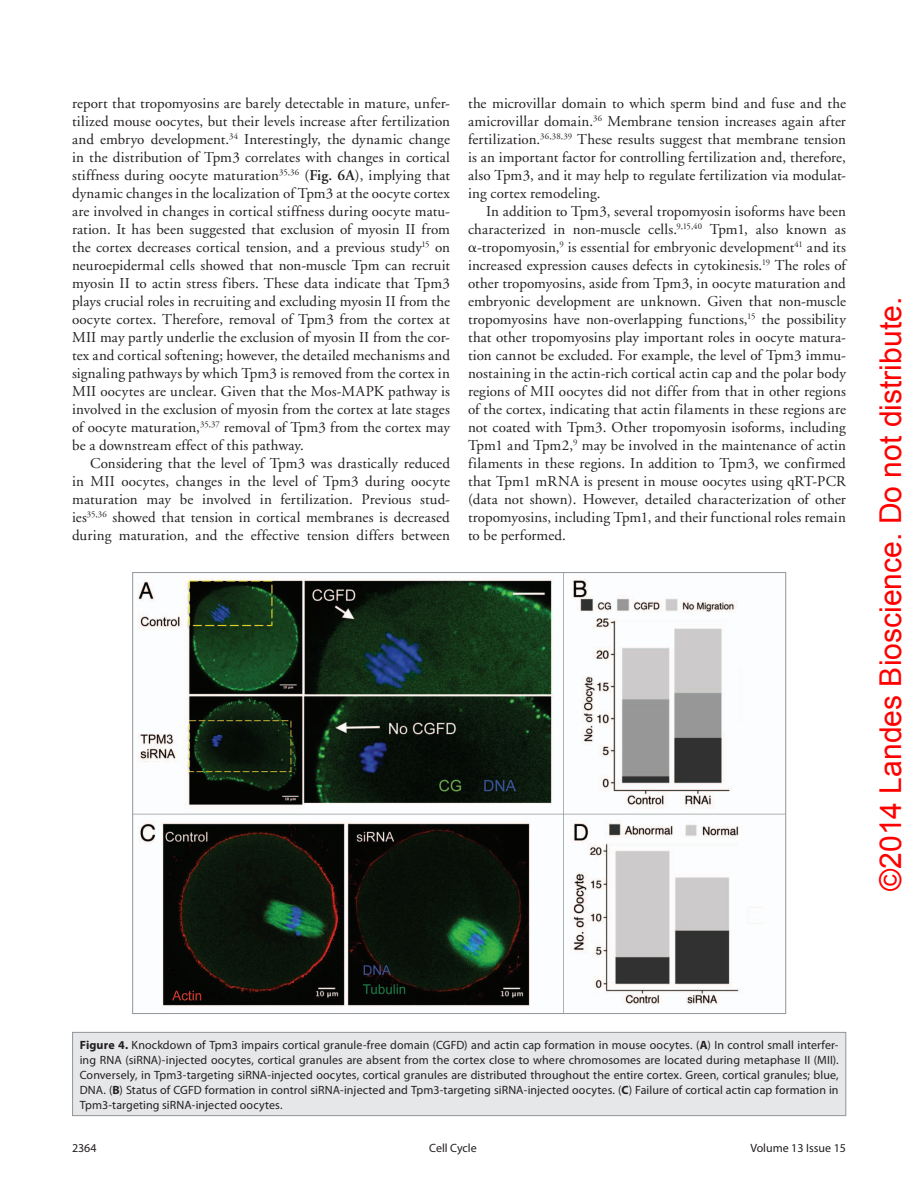
<style>
.page{position:relative;width:918px;height:1188px;background:#fff}
.page>*{position:absolute;margin:0;border:0;box-sizing:border-box;transform-origin:0 0}
.t1{font:30.15px "Arial";color:#f00}
.t2{font:15px/18px "Adobe Garamond";letter-spacing:.01em;color:#231f20;text-align:justify}
.t3{font:12px/15px "Myriad Pro";letter-spacing:.005em;color:#231f20;text-align:justify}
.s1{font-weight:600}
.s2{font-family:"Universal Std Greekw Math Pi"}
.s3{font-weight:700}
</style>
<div class="page">
<img style="left:134px;top:574px;width:650px;height:438px">
<div style="left:73px;top:1032px;width:773px;height:84px;background:#e6e7e9"></div>
<div style="left:72px;top:1032px;width:774px;height:84px;border:1px solid #939598"></div>
<p class="t2" style="left:72px;top:95px;width:380px">report that tropomyosins are barely detectable in mature, unfer&shy;tilized mouse oocytes, but their levels increase after fertilization and embryo development.<sup>34</sup> Interestingly, the dynamic change in the distribution of Tpm3 correlates with changes in cortical stiffness during oocyte maturation<sup>35,36</sup> (<span class="s1">Fig. 6A</span>), implying that dynamic changes in the localization of Tpm3 at the oocyte cortex are involved in changes in cortical stiffness during oocyte matu&shy;ration. It has been suggested that exclusion of myosin II from the cortex decreases cortical tension, and a previous study<sup>15</sup> on neuroepidermal cells showed that non-muscle Tpm can recruit myosin II to actin stress fibers. These data indicate that Tpm3 plays crucial roles in recruiting and excluding myosin II from the oocyte cortex. Therefore, removal of Tpm3 from the cortex at MII may partly underlie the exclusion of myosin II from the cor&shy;tex and cortical softening; however, the detailed mechanisms and signaling pathways by which Tpm3 is removed from the cortex in MII oocytes are unclear. Given that the Mos-MAPK pathway is involved in the exclusion of myosin from the cortex at late stages of oocyte maturation,<sup>35,37</sup> removal of Tpm3 from the cortex may be a downstream effect of this pathway.</p>
<p class="t2" style="left:72px;top:455px;width:379px;text-indent:18px">Considering that the level of Tpm3 was drastically reduced in MII oocytes, changes in the level of Tpm3 during oocyte maturation may be involved in fertilization. Previous stud&shy;ies<sup>35,36</sup> showed that tension in cortical membranes is decreased during maturation, and the effective tension differs between</p>
<p class="t2" style="left:468px;top:95px;width:379px">the microvillar domain to which sperm bind and fuse and the amicrovillar domain.<sup>36</sup> Membrane tension increases again after fertilization.<sup>36,38,39</sup> These results suggest that membrane tension is an important factor for controlling fertilization and, therefore, also Tpm3, and it may help to regulate fertilization via modulat&shy;ing cortex remodeling.</p>
<p class="t2" style="left:468px;top:203px;width:380px;text-indent:18px">In addition to Tpm3, several tropomyosin isoforms have been characterized in non-muscle cells.<sup>9,15,40</sup> Tpm1, also known as <span class="s2">α</span>-tropomyosin,<sup>9</sup> is essential for embryonic development<sup>41</sup> and its increased expression causes defects in cytokinesis.<sup>19</sup> The roles of other tropomyosins, aside from Tpm3, in oocyte maturation and embryonic development are unknown. Given that non-muscle tropomyosins have non-overlapping functions,<sup>15</sup> the possibility that other tropomyosins play important roles in oocyte matura&shy;tion cannot be excluded. For example, the level of Tpm3 immu&shy;nostaining in the actin-rich cortical actin cap and the polar body regions of MII oocytes did not differ from that in other regions of the cortex, indicating that actin filaments in these regions are not coated with Tpm3. Other tropomyosin isoforms, including Tpm1 and Tpm2,<sup>9</sup> may be involved in the maintenance of actin filaments in these regions. In addition to Tpm3, we confirmed that Tpm1 mRNA is present in mouse oocytes using qRT-PCR (data not shown). However, detailed characterization of other tropomyosins, including Tpm1, and their functional roles remain to be performed.</p>
<h1 class="t1" style="left:871px;top:891px;width:595px;rotate:-90deg">©2014 Landes Bioscience. Do not distribute.</h1>
<p class="t3" style="left:80px;top:1037px;width:760px"><span class="s3">Figure 4.</span> Knockdown of Tpm3 impairs cortical granule-free domain (CGFD) and actin cap formation in mouse oocytes. (<span class="s3">A</span>) In control small interfer&shy;ing RNA (siRNA)-injected oocytes, cortical granules are absent from the cortex close to where chromosomes are located during metaphase II (MII).<br>Conversely, in Tpm3-targeting siRNA-injected oocytes, cortical granules are distributed throughout the entire cortex. Green, cortical granules; blue, DNA. (<span class="s3">B</span>) Status of CGFD formation in control siRNA-injected and Tpm3-targeting siRNA-injected oocytes. (<span class="s3">C</span>) Failure of cortical actin cap formation in Tpm3-targeting siRNA-injected oocytes.</p>
<p class="t3" style="left:72px;top:1140px;width:26px">2364</p>
<p class="t3" style="left:429px;top:1140px;width:49px">Cell Cycle</p>
<p class="t3" style="left:750px;top:1140px;width:97px">Volume 13 Issue 15</p>
</div>
